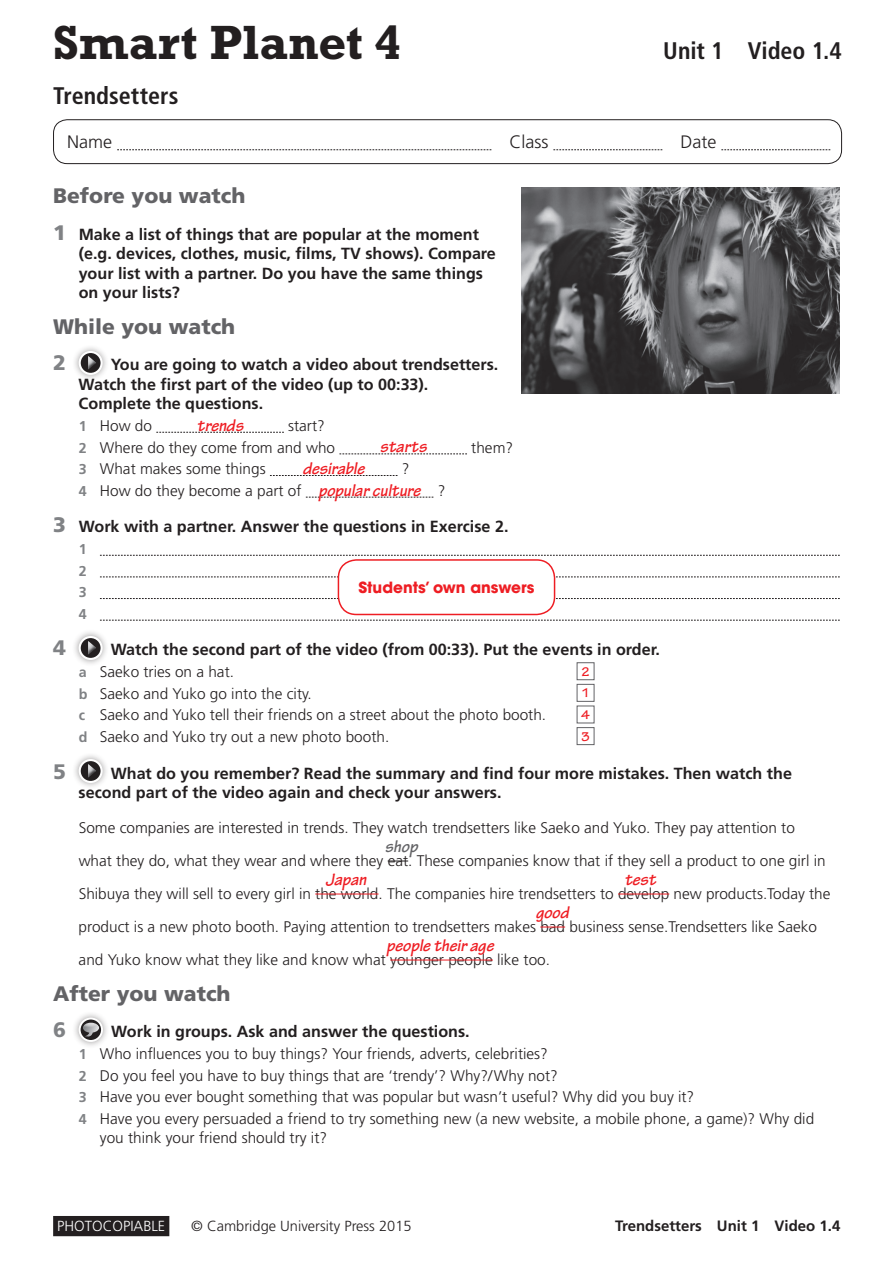
<style>
.page{position:relative;width:893px;height:1263px;background:#fff}
.page>*{position:absolute;margin:0;border:0;box-sizing:border-box;transform-origin:0 0}
.t1{font:700 48.75px "Rockwell Std";letter-spacing:.01em;color:#231f20}
.t2{font:700 condensed 24px "Frutiger LT Std";color:#231f20}
.t3{font:900 21px "Frutiger LT Std";color:#636366}
.t4{font:900 21px "Frutiger LT Std";color:#808285}
.t5{font:italic 700 18px "Tekton Pro";color:#ee1d23}
.t6{font:300 18px "Frutiger LT Std";color:#231f20}
.t7{font:italic 700 18px "Tekton Pro";color:#636366}
.t8{font:700 16.2px/19.5px "Frutiger LT Std";color:#231f20}
.t9{font:300 15.3px/21.6px "Frutiger LT Std";color:#231f20}
.t10{font:700 15.3px "ITC Avant Garde Std";color:#ee1d23}
.t11{font:700 15px "Frutiger LT Std";color:#231f20}
.t12{font:300 14.7px "Frutiger LT Std";color:#231f20}
.t13{font:300 14.7px "Frutiger LT Std";color:#fff}
.t14{font:700 14.25px/21.6px "Frutiger LT Std";color:#808285;text-align:justify}
.t15{font:700 13.5px "Tekton Pro";color:#ee1d23}
.s1{font-weight:900;font-size:21px;color:#808285}
.s2{font-weight:700;font-size:14.25px;color:#808285}
.s3{font-family:"Tekton Pro";font-weight:700;font-style:italic;font-size:18px;color:#ee1d23}
</style>
<div class="page">
<div style="left:53px;top:119px;width:789px;height:45px;border:1px solid #231f20;border-radius:14px"></div>
<svg style="left:117px;top:149px;width:374px;height:1px"></svg>
<svg style="left:553px;top:149px;width:109px;height:1px"></svg>
<svg style="left:721px;top:149px;width:109px;height:1px"></svg>
<div style="left:53px;top:1216px;width:116px;height:20px;background:#231f20"></div>
<div style="left:72px;top:344px;width:38px;height:38px;background:#231f20;opacity:.45"></div>
<svg style="left:80px;top:352px;width:22px;height:22px"></svg>
<div style="left:79px;top:351px;width:24px;height:24px;border:2px solid #fff;border-radius:50%"></div>
<div style="left:86px;top:355px;width:11px;height:12px;background:#fff;opacity:.75"></div>
<div style="left:86px;top:359px;width:11px;height:12px;background:#231f20;opacity:.75"></div>
<svg style="left:156px;top:432px;width:128px;height:1px"></svg>
<svg style="left:339px;top:454px;width:128px;height:1px"></svg>
<svg style="left:270px;top:475px;width:127px;height:1px"></svg>
<svg style="left:306px;top:497px;width:127px;height:1px"></svg>
<svg style="left:100px;top:555px;width:740px;height:1px"></svg>
<svg style="left:100px;top:577px;width:740px;height:1px"></svg>
<svg style="left:100px;top:598px;width:740px;height:1px"></svg>
<svg style="left:100px;top:620px;width:740px;height:1px"></svg>
<div style="left:72px;top:629px;width:38px;height:38px;background:#231f20;opacity:.45"></div>
<svg style="left:80px;top:637px;width:22px;height:22px"></svg>
<div style="left:79px;top:636px;width:24px;height:24px;border:2px solid #fff;border-radius:50%"></div>
<div style="left:86px;top:640px;width:11px;height:12px;background:#fff;opacity:.75"></div>
<div style="left:86px;top:644px;width:11px;height:12px;background:#231f20;opacity:.75"></div>
<div style="left:577px;top:662px;width:17px;height:18px;border:1px solid #636366"></div>
<div style="left:577px;top:684px;width:17px;height:18px;border:1px solid #636366"></div>
<div style="left:577px;top:727px;width:17px;height:18px;border:1px solid #636366"></div>
<div style="left:72px;top:752px;width:38px;height:38px;background:#231f20;opacity:.45"></div>
<svg style="left:80px;top:760px;width:22px;height:22px"></svg>
<div style="left:79px;top:759px;width:24px;height:24px;border:2px solid #fff;border-radius:50%"></div>
<div style="left:86px;top:763px;width:11px;height:12px;background:#fff;opacity:.75"></div>
<div style="left:86px;top:767px;width:11px;height:12px;background:#231f20;opacity:.75"></div>
<svg style="left:388px;top:861px;width:20px;height:1px"></svg>
<hr style="left:315px;top:894px;width:63px;height:1px;background:#ee1d23">
<hr style="left:618px;top:894px;width:51px;height:1px;background:#ee1d23">
<svg style="left:540px;top:927px;width:25px;height:1px"></svg>
<hr style="left:390px;top:960px;width:103px;height:1px;background:#ee1d23">
<div style="left:72px;top:1011px;width:38px;height:37px;background:#231f20;opacity:.45"></div>
<div style="left:79px;top:1017px;width:24px;height:25px;border:2px solid #fff;border-radius:50%"></div>
<svg style="left:77px;top:1016px;width:25px;height:25px"></svg>
<img style="left:521px;top:187px;width:319px;height:206px">
<div style="left:338px;top:560px;width:217px;height:54px;background:#fff;border-radius:18px"></div>
<div style="left:338px;top:559px;width:217px;height:56px;border:2px solid #ee1d23;border-radius:18px"></div>
<h1 class="t1" style="left:53px;top:13px;width:350px">Smart Planet 4</h1>
<h2 class="t2" style="left:53px;top:81px;width:127px">Trendsetters</h2>
<h2 class="t2" style="left:663px;top:36px;width:180px">Unit 1 Video 1.4</h2>
<p class="t6" style="left:67px;top:132px;width:46px">Name</p>
<p class="t6" style="left:509px;top:132px;width:41px">Class</p>
<p class="t6" style="left:680px;top:132px;width:37px">Date</p>
<h3 class="t3" style="left:53px;top:183px;width:194px">Before you watch</h3>
<p class="t8" style="left:79px;top:224px;width:419px;text-indent:-26px"><span class="s1">1</span> Make a list of things that are popular at the moment (e.g. devices, clothes, music, films, TV shows). Compare your list with a partner. Do you have the same things on your lists?</p>
<h3 class="t3" style="left:53px;top:314px;width:184px">While you watch</h3>
<h3 class="t4" style="left:53px;top:350px;width:14px">2</h3>
<p class="t8" style="left:79px;top:355px;width:421px;text-indent:32px">You are going to watch a video about trendsetters.<br>Watch the first part of the video (up to 00:33).<br>Complete the questions.</p>
<p class="t9" style="left:79px;top:415px;width:75px"><span class="s2">1</span> How do</p>
<p class="t5" style="left:197px;top:414px;width:48px">trends</p>
<p class="t9" style="left:79px;top:415px;width:258px;text-indent:210px">start?<br><span class="s2">2</span> Where do they come from and who</p>
<p class="t5" style="left:380px;top:436px;width:48px">starts</p>
<p class="t9" style="left:471px;top:437px;width:43px">them?</p>
<p class="t9" style="left:79px;top:458px;width:188px"><span class="s2">3</span> What makes some things</p>
<p class="t5" style="left:303px;top:458px;width:63px">desirable</p>
<p class="t9" style="left:79px;top:458px;width:368px;text-indent:323px">?<br><span class="s2">4</span> How do they become a part of <span class="s3">popular culture</span> ?</p>
<p class="t8" style="left:53px;top:517px;width:457px"><span class="s1">3</span> Work with a partner. Answer the questions in Exercise 2.</p>
<p class="t14" style="left:79px;top:538px;width:9px">1<br>2<br>3<br>4</p>
<h3 class="t4" style="left:53px;top:635px;width:14px">4</h3>
<p class="t8" style="left:111px;top:640px;width:551px">Watch the second part of the video (from 00:33). Put the events in order.</p>
<p class="t9" style="left:79px;top:661px;width:157px"><span class="s2">a</span> Saeko tries on a hat.</p>
<p class="t15" style="left:581px;top:664px;width:10px">2</p>
<p class="t9" style="left:79px;top:683px;width:235px"><span class="s2">b</span> Saeko and Yuko go into the city.</p>
<p class="t15" style="left:581px;top:685px;width:10px">1</p>
<p class="t9" style="left:79px;top:704px;width:469px"><span class="s2">c</span> Saeko and Yuko tell their friends on a street about the photo booth.</p>
<p class="t15" style="left:581px;top:707px;width:10px">4</p>
<p class="t9" style="left:79px;top:726px;width:312px"><span class="s2">d</span> Saeko and Yuko try out a new photo booth.</p>
<p class="t15" style="left:581px;top:728px;width:10px">3</p>
<h3 class="t4" style="left:53px;top:758px;width:14px">5</h3>
<p class="t8" style="left:79px;top:763px;width:715px;text-indent:32px">What do you remember? Read the summary and find four more mistakes. Then watch the second part of the video again and check your answers.</p>
<p class="t9" style="left:79px;top:811px;width:753px;line-height:33px">Some companies are interested in trends. They watch trendsetters like Saeko and Yuko. They pay attention to what they do, what they wear and where they eat. These companies know that if they sell a product to one girl in Shibuya they will sell to every girl in the world. The companies hire trendsetters to develop new products.Today the product is a new photo booth. Paying attention to trendsetters makes bad business sense.Trendsetters like Saeko and Yuko know what they like and know what younger people like too.</p>
<h3 class="t3" style="left:53px;top:981px;width:179px">After you watch</h3>
<h3 class="t4" style="left:53px;top:1017px;width:14px">6</h3>
<p class="t8" style="left:111px;top:1022px;width:360px">Work in groups. Ask and answer the questions.</p>
<p class="t9" style="left:79px;top:1043px;width:737px"><span class="s2">1</span> Who influences you to buy things? Your friends, adverts, celebrities?<br><span class="s2">2</span> Do you feel you have to buy things that are ‘trendy’? Why?/Why not?<br><span class="s2">3</span> Have you ever bought something that was popular but wasn’t useful? Why did you buy it?<br><span class="s2">4</span> Have you every persuaded a friend to try something new (a new website, a mobile phone, a game)? Why did</p>
<p class="t9" style="left:100px;top:1127px;width:229px">you think your friend should try it?</p>
<p class="t10" style="left:358px;top:577px;width:178px">Students’ own answers</p>
<p class="t7" style="left:385px;top:836px;width:34px">shop</p>
<p class="t5" style="left:325px;top:869px;width:42px">Japan</p>
<p class="t5" style="left:624px;top:869px;width:33px">test</p>
<p class="t5" style="left:536px;top:901px;width:34px">good</p>
<p class="t5" style="left:387px;top:934px;width:109px">people their age</p>
<p class="t13" style="left:57px;top:1218px;width:110px">PHOTOCOPIABLE</p>
<p class="t12" style="left:191px;top:1218px;width:222px">© Cambridge University Press 2015</p>
<p class="t11" style="left:615px;top:1217px;width:227px">Trendsetters Unit 1 Video 1.4</p>
</div>
